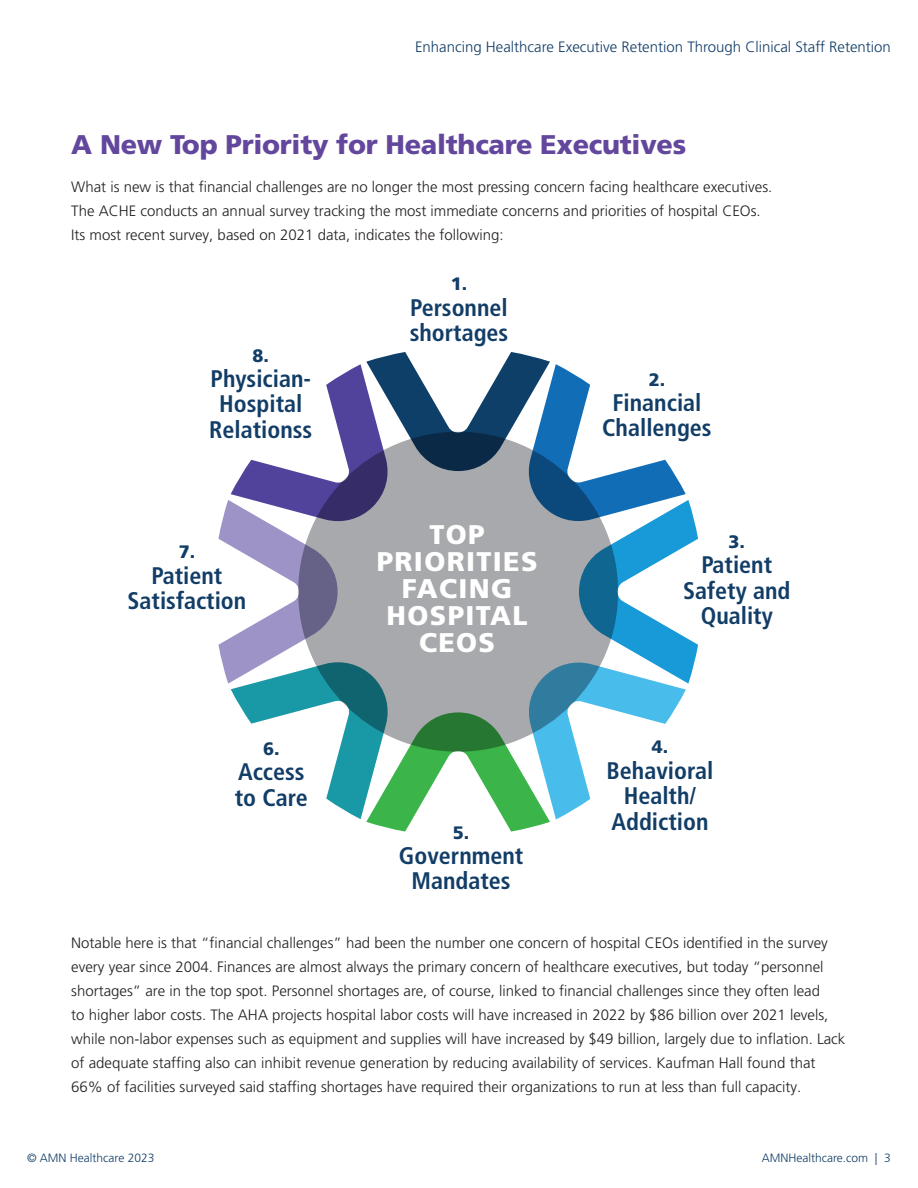
<style>
.page{position:relative;width:918px;height:1188px;background:#fff}
.page>*{position:absolute;margin:0;border:0;box-sizing:border-box;transform-origin:0 0}
.t1{font:900 27px "Frutiger LT Pro";letter-spacing:-.01em;color:#63479d}
.t2{font:900 27px/27px "Frutiger LT Pro";letter-spacing:.05em;color:#fff;text-align:center}
.t3{font:700 condensed 24px/25.5px "Frutiger LT Pro";color:#123d67;text-align:center}
.t4{font:900 18px "Frutiger LT Pro";color:#123d67}
.t5{font:300 15px/24px "Frutiger LT Pro";color:#231f20}
.t6{font:300 15px "Frutiger LT Pro";color:#123d67}
.t7{font:300 12px "Frutiger LT Pro";color:#123d67}
</style>
<div class="page">
<svg style="left:218px;top:352px;width:480px;height:480px"></svg>
<svg style="left:298px;top:432px;width:320px;height:320px;background:#84939c"></svg>
<p class="t6" style="left:415px;top:38px;width:477px">Enhancing Healthcare Executive Retention Through Clinical Staff Retention</p>
<h1 class="t1" style="left:71px;top:128px;width:617px">A New Top Priority for Healthcare Executives</h1>
<p class="t5" style="left:71px;top:175px;width:703px">What is new is that financial challenges are no longer the most pressing concern facing healthcare executives.<br>The ACHE conducts an annual survey tracking the most immediate concerns and priorities of hospital CEOs.<br>Its most recent survey, based on 2021 data, indicates the following:</p>
<p class="t4" style="left:253px;top:344px;width:18px">8.</p>
<h2 class="t3" style="left:209px;top:366px;width:105px">Physician-<br>Hospital<br>Relationss</h2>
<p class="t4" style="left:179px;top:541px;width:18px">7.</p>
<h2 class="t3" style="left:128px;top:563px;width:120px">Patient<br>Satisfaction</h2>
<p class="t4" style="left:263px;top:737px;width:18px">6.</p>
<h2 class="t3" style="left:235px;top:759px;width:75px;text-align:left">Access to Care</h2>
<p class="t4" style="left:451px;top:273px;width:18px">1.</p>
<h2 class="t3" style="left:410px;top:295px;width:100px;text-align:left">Personnel shortages</h2>
<h1 class="t2" style="left:377px;top:521px;width:162px">TOP<br>PRIORITIES<br>FACING<br>HOSPITAL<br>CEOS</h1>
<p class="t4" style="left:453px;top:821px;width:18px">5.</p>
<h2 class="t3" style="left:399px;top:843px;width:126px">Government<br>Mandates</h2>
<p class="t4" style="left:649px;top:368px;width:18px">2.</p>
<h2 class="t3" style="left:602px;top:390px;width:111px">Financial<br>Challenges</h2>
<p class="t4" style="left:729px;top:530px;width:18px">3.</p>
<h2 class="t3" style="left:683px;top:552px;width:109px">Patient<br>Safety and<br>Quality</h2>
<p class="t4" style="left:652px;top:736px;width:18px">4.</p>
<h2 class="t3" style="left:607px;top:758px;width:108px">Behavioral<br>Health/<br>Addiction</h2>
<p class="t5" style="left:71px;top:931px;width:776px">Notable here is that “financial challenges” had been the number one concern of hospital CEOs identified in the survey every year since 2004. Finances are almost always the primary concern of healthcare executives, but today “personnel shortages” are in the top spot. Personnel shortages are, of course, linked to financial challenges since they often lead<br>to higher labor costs. The AHA projects hospital labor costs will have increased in 2022 by $86 billion over 2021 levels, while non-labor expenses such as equipment and supplies will have increased by $49 billion, largely due to inflation. Lack of adequate staffing also can inhibit revenue generation by reducing availability of services. Kaufman Hall found that 66% of facilities surveyed said staffing shortages have required their organizations to run at less than full capacity.</p>
<p class="t7" style="left:27px;top:1151px;width:129px">© AMN Healthcare 2023</p>
<p class="t7" style="left:762px;top:1151px;width:131px">AMNHealthcare.com | 3</p>
</div>
